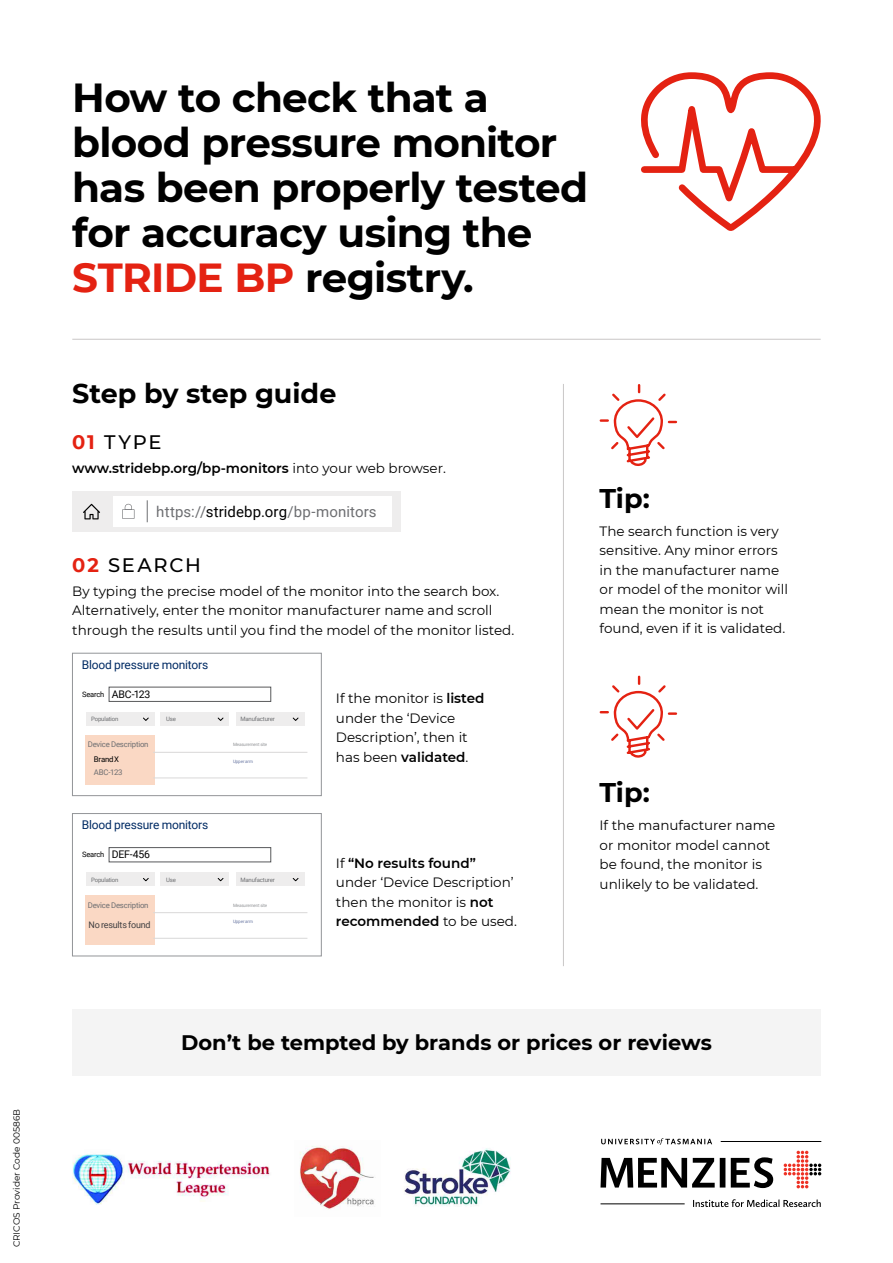
<style>
.page{position:relative;width:893px;height:1263px;background:#fff}
.page>*{position:absolute;margin:0;border:0;box-sizing:border-box;transform-origin:0 0}
.t1{font:700 40.5px/45px "Montserrat";letter-spacing:-.02em;color:#000}
.t2{font:700 27px "Montserrat";color:#000}
.t3{font:700 21px "Montserrat";color:#000}
.t4{font:500 19.5px "Montserrat";letter-spacing:.095em;color:#000}
.t5{font:15px "Roboto";letter-spacing:.01em;color:#6d6e71}
.t6{font:13.5px/19.5px "Montserrat";color:#000}
.t7{font:600 13.5px "Montserrat";color:#000}
.t8{font:12px "Roboto";letter-spacing:-.015em;color:#002b64}
.t9{font:10.5px "Roboto";letter-spacing:-.025em;color:#000}
.t10{font:9px "Montserrat";color:#000}
.t11{font:9px "Roboto";letter-spacing:-.025em;color:#414042}
.t12{font:7.8px "Roboto";letter-spacing:-.025em;color:#6d6e71}
.t13{font:7.8px "Roboto";letter-spacing:-.025em;color:#000}
.t14{font:7.5px "Roboto";letter-spacing:-.025em;color:#000}
.t15{font:6px "Roboto";letter-spacing:-.025em;color:#6d6e71}
.t16{font:4.5px "Roboto";letter-spacing:-.025em;color:#939598}
.t17{font:4.5px "Roboto";letter-spacing:-.02em;color:#6977a3}
.s1{color:#e42212}
.s2{font-weight:700;color:#e42212}
.s3{font-weight:400}
.s4{color:#000}
.s5{font-size:7.5px}
.s6{font-weight:600}
</style>
<div class="page">
<hr style="left:563px;top:384px;width:1px;height:582px;background:#c9c7c7">
<svg style="left:599px;top:384px;width:79px;height:82px"></svg>
<svg style="left:599px;top:675px;width:79px;height:83px"></svg>
<hr style="left:72px;top:339px;width:749px;height:1px;background:#c9c7c7">
<div style="left:72px;top:1009px;width:749px;height:66px;background:#f4f4f4"></div>
<div style="left:72px;top:491px;width:328px;height:41px;background:#eeeded"></div>
<svg style="left:83px;top:504px;width:17px;height:15px"></svg>
<div style="left:113px;top:496px;width:278px;height:31px;background:#fff"></div>
<svg style="left:122px;top:504px;width:12px;height:15px"></svg>
<svg style="left:147px;top:500px;width:1px;height:22px"></svg>
<div style="left:72px;top:653px;width:250px;height:143px;border:1px solid #939598"></div>
<div style="left:72px;top:813px;width:250px;height:143px;border:1px solid #939598"></div>
<div style="left:85px;top:735px;width:70px;height:49px;background:#fad8c4"></div>
<div style="left:85px;top:895px;width:70px;height:50px;background:#fad8c4"></div>
<hr style="left:153px;top:752px;width:154px;height:1px;background:#d9d8d8">
<hr style="left:153px;top:912px;width:154px;height:1px;background:#d9d8d8">
<hr style="left:153px;top:778px;width:154px;height:1px;background:#d9d8d8">
<hr style="left:153px;top:938px;width:154px;height:1px;background:#d9d8d8">
<div style="left:86px;top:712px;width:69px;height:14px;background:#eeeded"></div>
<div style="left:86px;top:873px;width:69px;height:13px;background:#eeeded"></div>
<div style="left:160px;top:712px;width:69px;height:14px;background:#eeeded"></div>
<div style="left:160px;top:873px;width:69px;height:13px;background:#eeeded"></div>
<div style="left:236px;top:712px;width:69px;height:14px;background:#eeeded"></div>
<div style="left:236px;top:873px;width:69px;height:13px;background:#eeeded"></div>
<svg style="left:143px;top:717px;width:6px;height:4px"></svg>
<svg style="left:143px;top:878px;width:6px;height:3px"></svg>
<svg style="left:218px;top:717px;width:6px;height:4px"></svg>
<svg style="left:218px;top:878px;width:6px;height:3px"></svg>
<svg style="left:293px;top:717px;width:6px;height:4px"></svg>
<svg style="left:293px;top:878px;width:6px;height:3px"></svg>
<div style="left:109px;top:847px;width:162px;height:15px;border:1px solid #58595b"></div>
<div style="left:109px;top:687px;width:162px;height:15px;border:1px solid #58595b"></div>
<svg style="left:641px;top:72px;width:180px;height:159px"></svg>
<svg style="left:784px;top:1151px;width:37px;height:37px"></svg>
<svg style="left:600px;top:1158px;width:125px;height:29px"></svg>
<svg style="left:731px;top:1157px;width:42px;height:31px"></svg>
<svg style="left:693px;top:1199px;width:128px;height:8px"></svg>
<hr style="left:600px;top:1203px;width:85px;height:1px;background:#000">
<hr style="left:721px;top:1141px;width:100px;height:1px;background:#000">
<svg style="left:601px;top:1138px;width:111px;height:7px"></svg>
<img style="left:404px;top:1148px;width:107px;height:58px">
<img style="left:72px;top:1154px;width:198px;height:50px">
<img style="left:299px;top:1146px;width:75px;height:64px">
<p class="t10" style="left:10px;top:1247px;width:140px;rotate:-90deg">CRICOS Provider Code 00586B</p>
<h1 class="t1" style="left:72px;top:74px;width:517px">How to check that a blood pressure monitor has been properly tested for accuracy using the<br><span class="s1">STRIDE BP</span> registry.</h1>
<h2 class="t2" style="left:72px;top:373px;width:266px">Step by step guide</h2>
<h3 class="t4" style="left:72px;top:429px;width:91px"><span class="s2">01</span> TYPE</h3>
<p class="t7" style="left:72px;top:459px;width:375px">www.stridebp.org/bp-monitors <span class="s3">into your web browser.</span></p>
<p class="t5" style="left:156px;top:501px;width:222px">https://<span class="s4">stridebp.org</span>/bp-monitors</p>
<h3 class="t4" style="left:72px;top:551px;width:130px"><span class="s2">02</span> SEARCH</h3>
<p class="t6" style="left:72px;top:580px;width:443px">By typing the precise model of the monitor into the search box.<br>Alternatively, enter the monitor manufacturer name and scroll through the results until you find the model of the monitor listed.</p>
<p class="t8" style="left:82px;top:656px;width:128px">Blood pressure monitors</p>
<p class="t9" style="left:82px;top:687px;width:70px"><span class="s5">Search</span> ABC-123</p>
<p class="t15" style="left:91px;top:715px;width:29px">Population</p>
<p class="t15" style="left:166px;top:715px;width:11px">Use</p>
<p class="t15" style="left:240px;top:715px;width:36px">Manufacturer</p>
<p class="t12" style="left:88px;top:739px;width:62px">Device Description</p>
<p class="t16" style="left:233px;top:741px;width:36px">Measurement site</p>
<p class="t13" style="left:94px;top:754px;width:27px">Brand X</p>
<p class="t12" style="left:94px;top:767px;width:30px">ABC-123</p>
<p class="t17" style="left:233px;top:758px;width:21px">Upper arm</p>
<p class="t6" style="left:336px;top:688px;width:150px">If the monitor is <span class="s6">listed </span>under the ‘Device<br>Description’, then it has been <span class="s6">validated</span>.</p>
<p class="t8" style="left:82px;top:816px;width:128px">Blood pressure monitors</p>
<p class="t9" style="left:112px;top:847px;width:40px">DEF-456</p>
<p class="t14" style="left:82px;top:849px;width:24px">Search</p>
<p class="t15" style="left:91px;top:875px;width:29px">Population</p>
<p class="t12" style="left:88px;top:899px;width:62px">Device Description</p>
<p class="t11" style="left:88px;top:919px;width:64px">No results found</p>
<p class="t15" style="left:166px;top:875px;width:11px">Use</p>
<p class="t15" style="left:240px;top:875px;width:36px">Manufacturer</p>
<p class="t16" style="left:233px;top:902px;width:36px">Measurement site</p>
<p class="t17" style="left:233px;top:918px;width:21px">Upper arm</p>
<p class="t6" style="left:336px;top:852px;width:182px">If <span class="s6">“No results found” </span>under ‘Device Description’ then the monitor is <span class="s6">not recommended</span> to be used.</p>
<h2 class="t2" style="left:600px;top:479px;width:52px">Tip:</h2>
<p class="t6" style="left:600px;top:521px;width:190px">The search function is very sensitive. Any minor errors in the manufacturer name or model of the monitor will mean the monitor is not found, even if it is validated.</p>
<h2 class="t2" style="left:600px;top:773px;width:52px">Tip:</h2>
<p class="t6" style="left:600px;top:815px;width:177px">If the manufacturer name or monitor model cannot be found, the monitor is unlikely to be validated.</p>
<h3 class="t3" style="left:181px;top:1027px;width:532px">Don’t be tempted by brands or prices or reviews</h3>
</div>
